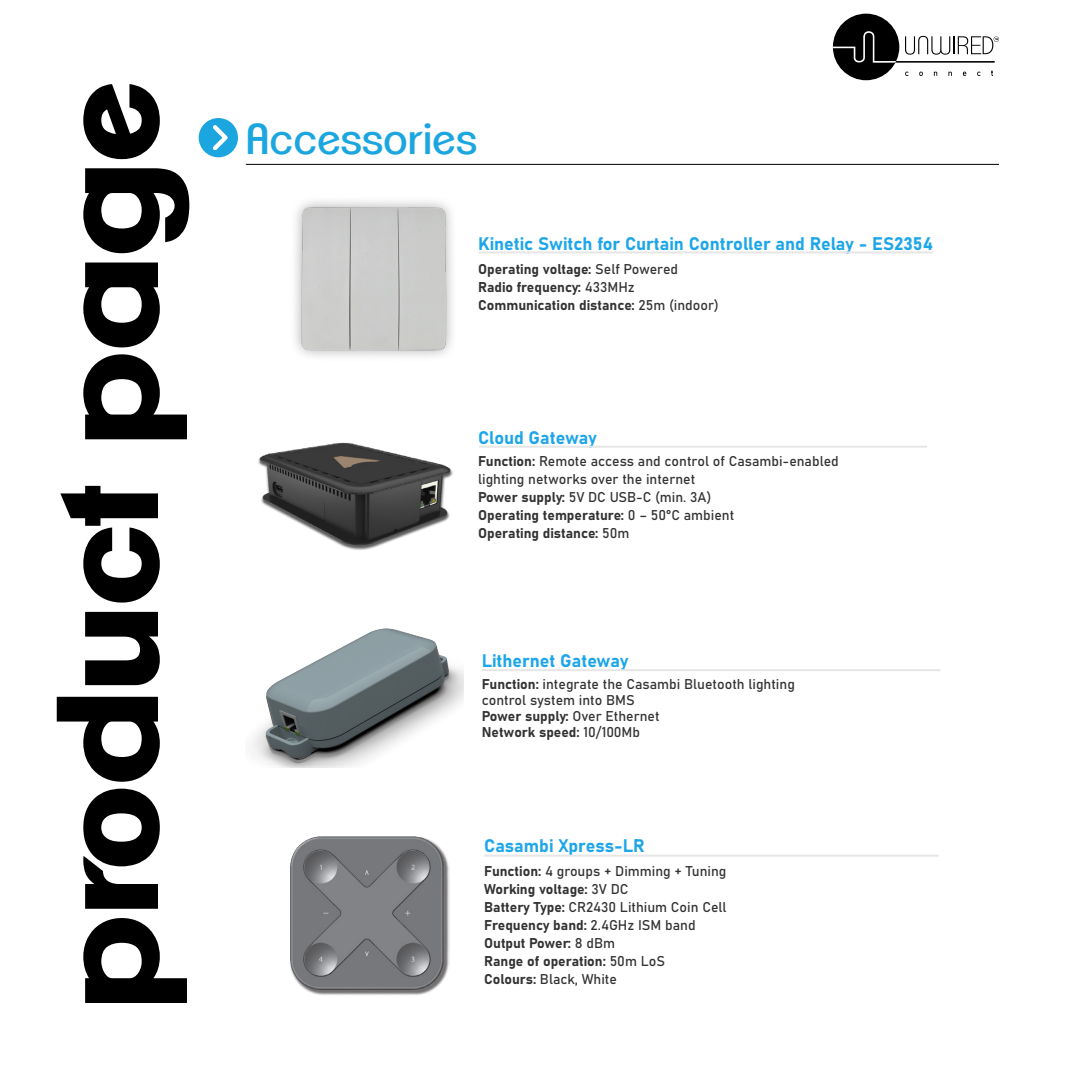
<style>
.page{position:relative;width:1072px;height:1072px;background:#fff}
.page>*{position:absolute;margin:0;border:0;box-sizing:border-box;transform-origin:0 0}
.t1{font:800 140.6px "Clemente P Dao";letter-spacing:-.025em;color:#000}
.t2{font:42px "Clemente P Dai";color:#1ca6df}
.t3{font:18px "Bahnschrift";color:#1ca6e9}
.t4{font:14px/18px "Bahnschrift";color:#333}
</style>
<div class="page">
<hr style="left:246px;top:164px;width:753px;height:1px;background:#000">
<svg style="left:199px;top:118px;width:39px;height:39px"></svg>
<hr style="left:479px;top:251px;width:454px;height:2px;background:#e6e6e6">
<img style="left:295px;top:201px;width:158px;height:156px">
<hr style="left:479px;top:446px;width:448px;height:2px;background:#e6e6e6">
<img style="left:258px;top:442px;width:195px;height:108px">
<hr style="left:482px;top:669px;width:458px;height:2px;background:#e6e6e6">
<img style="left:251px;top:629px;width:212px;height:139px">
<hr style="left:484px;top:855px;width:455px;height:2px;background:#e6e6e6">
<img style="left:290px;top:836px;width:159px;height:159px">
<div style="left:833px;top:14px;width:66px;height:66px;background:#000;border-radius:50%"></div>
<svg style="left:905px;top:72px;width:4px;height:4px"></svg>
<svg style="left:919px;top:72px;width:4px;height:4px"></svg>
<svg style="left:948px;top:72px;width:4px;height:4px"></svg>
<svg style="left:963px;top:72px;width:3px;height:4px"></svg>
<svg style="left:977px;top:72px;width:4px;height:4px"></svg>
<svg style="left:833px;top:31px;width:166px;height:32px"></svg>
<p class="t1" style="left:22px;top:1011px;width:933px;rotate:-90deg">product page</p>
<p class="t2" style="left:246px;top:114px;width:233px">Accessories</p>
<p class="t3" style="left:478px;top:230px;width:456px">Kinetic Switch for Curtain Controller and Relay - ES2354</p>
<p class="t4" style="left:478px;top:259px;width:201px">Operating voltage: Self Powered</p>
<p class="t4" style="left:478px;top:277px;width:158px">Radio frequency: 433MHz</p>
<p class="t4" style="left:478px;top:295px;width:242px">Communication distance: 25m (indoor)</p>
<p class="t3" style="left:478px;top:424px;width:120px">Cloud Gateway</p>
<p class="t4" style="left:478px;top:451px;width:362px">Function: Remote access and control of Casambi-enabled lighting networks over the internet</p>
<p class="t4" style="left:478px;top:487px;width:235px">Power supply: 5V DC USB-C (min. 3A)</p>
<p class="t4" style="left:478px;top:505px;width:258px">Operating temperature: 0 – 50°C ambient</p>
<p class="t4" style="left:478px;top:523px;width:153px">Operating distance: 50m</p>
<p class="t3" style="left:482px;top:647px;width:148px">Lithernet Gateway</p>
<p class="t4" style="left:482px;top:674px;width:315px">Function: integrate the Casambi Bluetooth lighting</p>
<p class="t4" style="left:482px;top:690px;width:155px">control system into BMS</p>
<p class="t4" style="left:482px;top:706px;width:179px">Power supply: Over Ethernet</p>
<p class="t4" style="left:482px;top:722px;width:160px">Network speed: 10/100Mb</p>
<p class="t3" style="left:484px;top:832px;width:162px">Casambi Xpress-LR</p>
<p class="t4" style="left:484px;top:861px;width:244px">Function: 4 groups + Dimming + Tuning</p>
<p class="t4" style="left:484px;top:879px;width:146px">Working voltage: 3V DC</p>
<p class="t4" style="left:484px;top:897px;width:244px">Battery Type: CR2430 Lithium Coin Cell</p>
<p class="t4" style="left:484px;top:915px;width:213px">Frequency band: 2.4GHz ISM band</p>
<p class="t4" style="left:484px;top:933px;width:132px">Output Power: 8 dBm</p>
<p class="t4" style="left:484px;top:951px;width:182px">Range of operation: 50m LoS</p>
<p class="t4" style="left:484px;top:969px;width:134px">Colours: Black, White</p>
</div>
